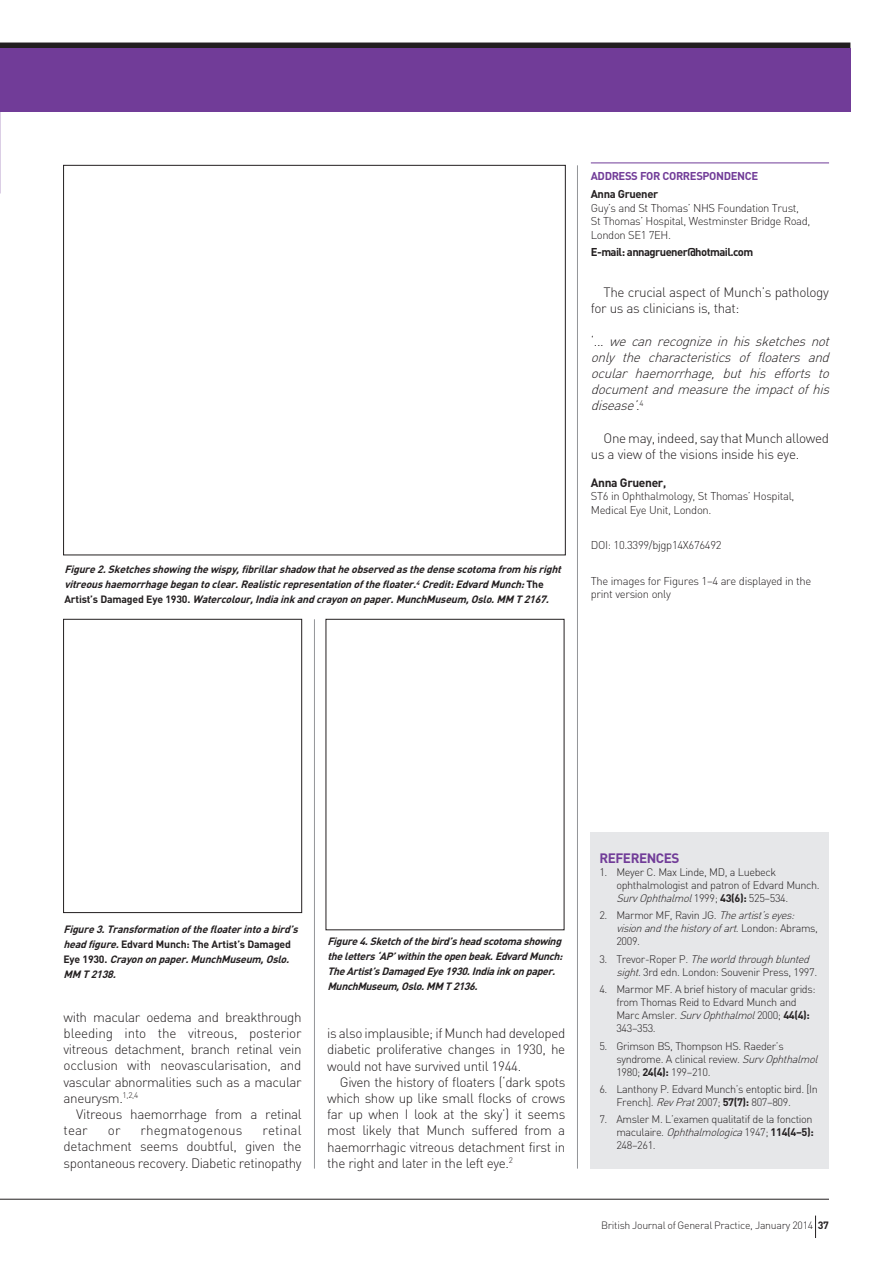
<style>
.page{position:relative;width:893px;height:1263px;background:#fff}
.page>*{position:absolute;margin:0;border:0;box-sizing:border-box;transform-origin:0 0}
.t1{font:300 13.5px/16.2px "DIN";letter-spacing:-.03em;color:#231f20;text-align:justify}
.t2{font:italic 300 13.5px/16.2px "DIN";color:#231f20;text-align:justify}
.t3{font:300 13.5px "DIN";letter-spacing:.005em;color:#231f20}
.t4{font:700 13.5px "DIN";color:#713c98}
.t5{font:700 12px "DIN";letter-spacing:-.03em;color:#231f20}
.t6{font:300 11.25px/13.5px "DIN";letter-spacing:-.03em;color:#231f20}
.t7{font:700 11.25px "DIN";letter-spacing:-.05em;color:#231f20}
.t8{font:700 11.25px "DIN";letter-spacing:-.035em;color:#713c98}
.t9{font:300 10.8px/13px "DIN";letter-spacing:-.035em;color:#231f20}
.t10{font:italic 300 10.8px/13px "DIN";color:#231f20}
.t11{font:italic 700 10.5px/15px "DIN";color:#231f20}
.t12{font:300 10.5px "DIN";letter-spacing:-.025em;color:#231f20}
.s1{font-style:normal}
.s2{font-size:11.25px}
.s3{font-style:italic}
.s4{font-weight:700}
</style>
<div class="page">
<svg style="left:0;top:43px;width:850px;height:6px;background:#302334"></svg>
<hr style="left:0;top:1199px;width:829px;height:1px;background:#231f20">
<svg style="left:815px;top:1215px;width:1px;height:23px"></svg>
<hr style="left:577px;top:165px;width:1px;height:1003px;background:#939598">
<hr style="left:314px;top:619px;width:1px;height:549px;background:#939598">
<div style="left:0;top:49px;width:850px;height:63px;background:#713c98"></div>
<hr style="left:591px;top:163px;width:238px;height:1px;background:#713c98">
<div style="left:591px;top:832px;width:238px;height:336px;background:#e6e7e9"></div>
<div style="left:63px;top:619px;width:239px;height:294px;border:1px solid #231f20"></div>
<p class="t11" style="left:64px;top:561px;width:501px">Figure2.Sketchesshowingthewispy,fibrillarshadow thatheobservedasthedensescotomafrom hisright vitreoushaemorrhagebegantoclear.Realisticrepresentationofthefloater.<sup>4</sup>Credit:EdvardMunch:<span class="s1">T h e<br>A r t i s t ’ s D a m a g e d E y e 1 9 3 0 .</span> Watercolour,Indiainkandcrayononpaper.MunchMuseum,Oslo.MM T2167.</p>
<p class="t8" style="left:591px;top:169px;width:169px">ADDRESS FOR CORRESPONDENCE</p>
<p class="t7" style="left:591px;top:187px;width:69px">Anna Gruener</p>
<p class="t6" style="left:591px;top:201px;width:221px">Guy’s and St Thomas’ NHS Foundation Trust,<br>St Thomas’ Hospital, Westminster Bridge Road,<br>London SE1 7EH.</p>
<p class="t7" style="left:591px;top:245px;width:164px">E-mail: annagruener@hotmail.com</p>
<p class="t1" style="left:591px;top:284px;width:240px;text-indent:13px">The crucial aspect of Munch’s pathology for us as clinicians is, that:</p>
<p class="t2" style="left:591px;top:332px;width:244px"><span class="s1">‘ . . .</span> we can recognize in his sketches not only the characteristics of floaters and ocular haemorrhage, but his efforts to documentandmeasuretheimpactofhis disease’<span class="s1">.</span> <sup>4</sup></p>
<p class="t1" style="left:591px;top:430px;width:240px;text-indent:13px">One may, indeed, say that Munch allowed us a view of the visions inside his eye.</p>
<p class="t5" style="left:591px;top:475px;width:77px">Anna Gruener<span class="s2">,</span></p>
<p class="t6" style="left:591px;top:489px;width:205px">ST6 in Ophthalmology, St Thomas’ Hospital,<br>Medical Eye Unit, London.</p>
<p class="t6" style="left:591px;top:538px;width:132px">DOI: 10.3399/bjgp14X676492</p>
<p class="t6" style="left:591px;top:574px;width:222px">The images for Figures 1–4 are displayed in the print version only</p>
<p class="t11" style="left:63px;top:921px;width:239px">Figure3.Transformationofthefloaterintoabird’s headfigure.<span class="s1">Edvard Munch: The Artist’s Damaged<br>E y e 1 9 3 0 .</span> Crayononpaper.MunchMuseum,Oslo.<br>MM T2138.</p>
<p class="t11" style="left:327px;top:933px;width:240px">Figure4.Sketchofthebird’sheadscotomashowing theletters‘AP’withintheopenbeak.EdvardMunch:<br>TheArtist’sDamagedEye1930.Indiainkonpaper.<br>MunchMuseum,Oslo.MM T2136.</p>
<p class="t1" style="left:64px;top:1009px;width:240px">with macular oedema and breakthrough bleeding into the vitreous, posterior vitreous detachment, branch retinal vein occlusion with neovascularisation, and vascular abnormalities such as a macular aneurysm.<sup>1,2,4</sup></p>
<p class="t1" style="left:64px;top:1106px;width:240px;text-indent:13px">Vitreous haemorrhage from a retinal tear</p>
<p class="t1" style="left:64px;top:1122px;width:240px;text-indent:199px">retinal detachment seems doubtful, given the spontaneous recovery. Diabetic retinopathy</p>
<p class="t1" style="left:108px;top:1122px;width:14px">or</p>
<p class="t3" style="left:141px;top:1122px;width:103px">rhegmatogenous</p>
<p class="t1" style="left:327px;top:1025px;width:240px">is also implausible; if Munch had developed diabetic proliferative changes in 1930, he would not have survived until 1944.</p>
<p class="t1" style="left:327px;top:1073px;width:240px;text-indent:13px">Given the history of floaters (‘dark spots which show up like small flocks of crows far up when I look at the sky’) it seems most likely that Munch suffered from a haemorrhagic vitreous detachment first in the right and later in the left eye.<sup>2</sup></p>
<p class="t4" style="left:599px;top:849px;width:18px">References</p>
<p class="t9" style="left:616px;top:865px;width:205px;text-indent:-17px">1. Meyer C. Max Linde, MD, a Luebeck ophthalmologist and patron of Edvard Munch.<br><span class="s3">SurvOphthalmol</span>1999; <span class="s4">43(6):</span> 525–534.</p>
<p class="t10" style="left:616px;top:909px;width:203px;text-indent:-17px"><span class="s1">2. Marmor MF, Ravin JG.</span> Theartist’seyes: visionandthehistoryofart<span class="s1">. L o n d o n : A b ra m s ,<br>2009.</span></p>
<p class="t9" style="left:616px;top:952px;width:202px;text-indent:-17px">3 . T re v o r - R o p e r P . <span class="s3">Theworldthroughblunted sight</span>. 3rd edn. London: Souvenir Press, 1997.</p>
<p class="t9" style="left:616px;top:982px;width:201px;text-indent:-17px">4. Marmor MF. A brief history of macular grids: from Thomas Reid to Edvard Munch and Marc Amsler. <span class="s3">SurvOphthalmol</span>2000; <span class="s4">44(4):<br></span>343–353.</p>
<p class="t9" style="left:616px;top:1039px;width:206px;text-indent:-17px">5. Grimson BS, Thompson HS. Raeder’s syndrome. A clinical review. <span class="s3">SurvOphthalmol<br></span>1980; <span class="s4">24(4):</span> 199–210.</p>
<p class="t9" style="left:616px;top:1082px;width:203px;text-indent:-17px">6. Lanthony P. Edvard Munch’s entoptic bird. [In<br>French]. <span class="s3">RevPrat</span>2007; <span class="s4">57(7):</span> 807–809.</p>
<p class="t9" style="left:616px;top:1113px;width:199px;text-align:justify;text-indent:-17px">7. Amsler M. L’examen qualitatif de la fonction maculaire. <span class="s3">Ophthalmologica</span>1947; <span class="s4">114(4–5):<br></span>248–261.</p>
<p class="t12" style="left:601px;top:1219px;width:229px">British Journal of General Practice, January 2014 <span class="s4">37</span></p>
</div>
